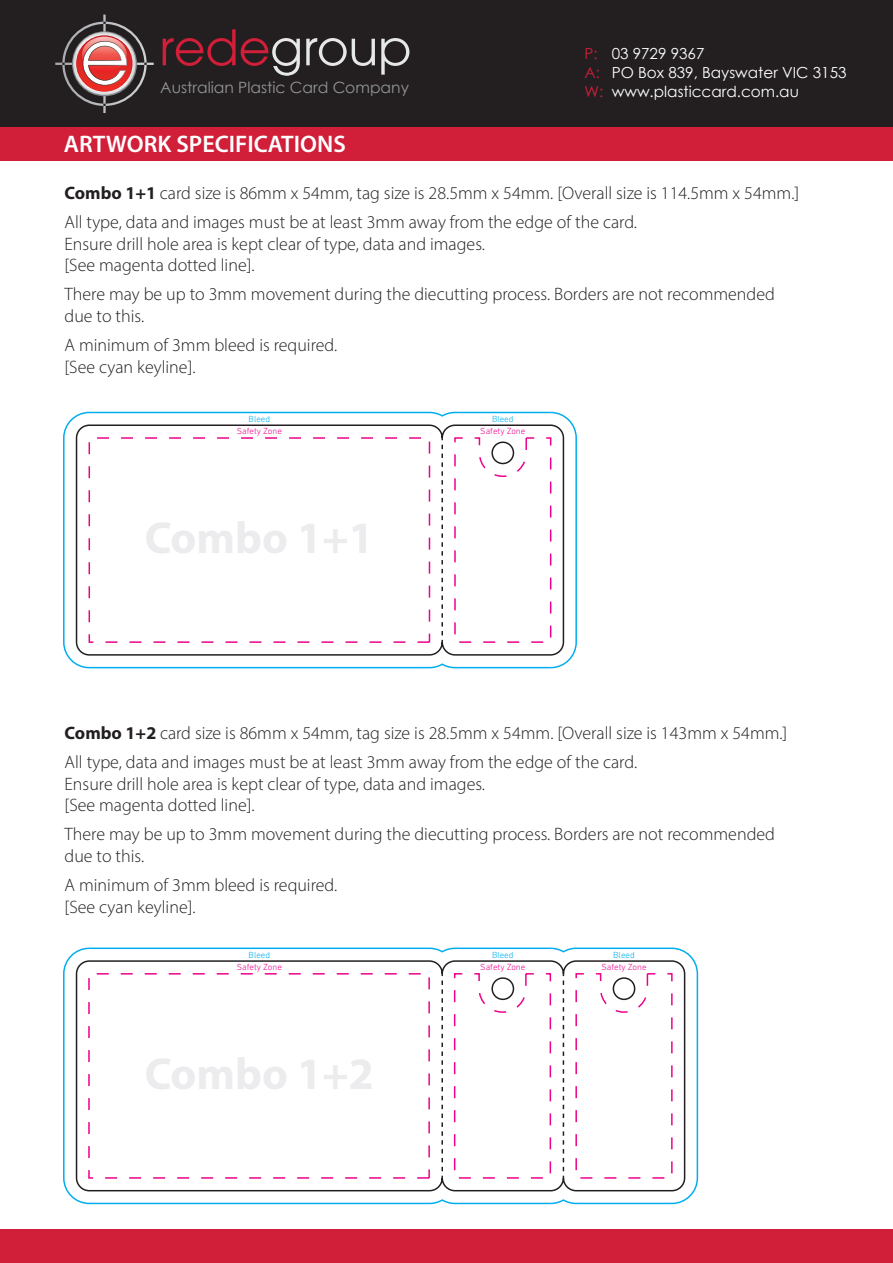
<style>
.page{position:relative;width:893px;height:1263px;background:#fff}
.page>*{position:absolute;margin:0;border:0;box-sizing:border-box;transform-origin:0 0}
.t1{font:600 24px "Myriad Pro";color:#fff}
.t2{font:300 18px/21.6px "Myriad Pro";color:#231f20}
.t3{font:15.45px "Century Gothic";color:#939598}
.t4{font:15.15px/19px "Century Gothic";color:#fff}
.t5{font:300 9px "DIN Next LT Pro";color:#ed028c}
.t6{font:300 9px "DIN Next LT Pro";color:#00aeef}
.s1{color:#d11e39}
.s2{font-weight:700}
</style>
<div class="page">
<div style="left:0;top:0;width:893px;height:128px;background:#231f20"></div>
<div style="left:0;top:128px;width:893px;height:33px;background:#d11e39"></div>
<div style="left:0;top:1229px;width:893px;height:34px;background:#d11e39"></div>
<svg style="left:163px;top:29px;width:137px;height:47px"></svg>
<svg style="left:306px;top:38px;width:69px;height:28px"></svg>
<svg style="left:381px;top:38px;width:28px;height:37px"></svg>
<svg style="left:55px;top:15px;width:99px;height:98px"></svg>
<svg style="left:63px;top:411px;width:514px;height:258px"></svg>
<svg style="left:75px;top:424px;width:490px;height:232px"></svg>
<svg style="left:441px;top:438px;width:2px;height:204px"></svg>
<div style="left:89px;top:437px;width:341px;height:206px;border:2px dashed #ed028c"></div>
<svg style="left:453px;top:436px;width:99px;height:208px"></svg>
<svg style="left:63px;top:947px;width:636px;height:258px"></svg>
<svg style="left:75px;top:959px;width:611px;height:233px"></svg>
<p class="t4" style="left:584px;top:44px;width:264px"><span class="s1">P:</span> 03 9729 9367<br><span class="s1">A:</span> PO Box 839, Bayswater VIC 3153<br><span class="s1">W:</span> www.plasticcard.com.au</p>
<p class="t3" style="left:160px;top:77px;width:250px">Australian Plastic Card Company</p>
<h1 class="t1" style="left:64px;top:128px;width:284px">ARTWORK SPECIFICATIONS</h1>
<p class="t2" style="left:64px;top:178px;width:736px;line-height:29.1px"><span class="s2">Combo 1+1</span> card size is 86mm x 54mm, tag size is 28.5mm x 54mm. [Overall size is 114.5mm x 54mm.]<br>All type, data and images must be at least 3mm away from the edge of the card.</p>
<p class="t2" style="left:65px;top:233px;width:422px">Ensure drill hole area is kept clear of type, data and images. [See magenta dotted line].</p>
<p class="t2" style="left:65px;top:283px;width:712px">There may be up to 3mm movement during the diecutting process. Borders are not recommended due to this.</p>
<p class="t2" style="left:65px;top:334px;width:274px">A minimum of 3mm bleed is required. [See cyan keyline].</p>
<p class="t6" style="left:249px;top:413px;width:23px">Bleed</p>
<p class="t5" style="left:237px;top:426px;width:47px">Safety Zone</p>
<p class="t6" style="left:492px;top:413px;width:23px">Bleed</p>
<p class="t5" style="left:480px;top:426px;width:47px">Safety Zone</p>
<p class="t2" style="left:65px;top:718px;width:724px;line-height:29.1px"><span class="s2">Combo 1+2</span> card size is 86mm x 54mm, tag size is 28.5mm x 54mm. [Overall size is 143mm x 54mm.]<br>All type, data and images must be at least 3mm away from the edge of the card.</p>
<p class="t2" style="left:65px;top:773px;width:422px">Ensure drill hole area is kept clear of type, data and images. [See magenta dotted line].</p>
<p class="t2" style="left:65px;top:823px;width:712px">There may be up to 3mm movement during the diecutting process. Borders are not recommended due to this.</p>
<p class="t2" style="left:65px;top:874px;width:274px">A minimum of 3mm bleed is required. [See cyan keyline].</p>
<p class="t6" style="left:249px;top:949px;width:23px">Bleed</p>
<p class="t5" style="left:237px;top:962px;width:47px">Safety Zone</p>
<p class="t6" style="left:492px;top:949px;width:23px">Bleed</p>
<p class="t5" style="left:480px;top:962px;width:47px">Safety Zone</p>
<p class="t6" style="left:613px;top:949px;width:23px">Bleed</p>
<p class="t5" style="left:601px;top:962px;width:47px">Safety Zone</p>
</div>
